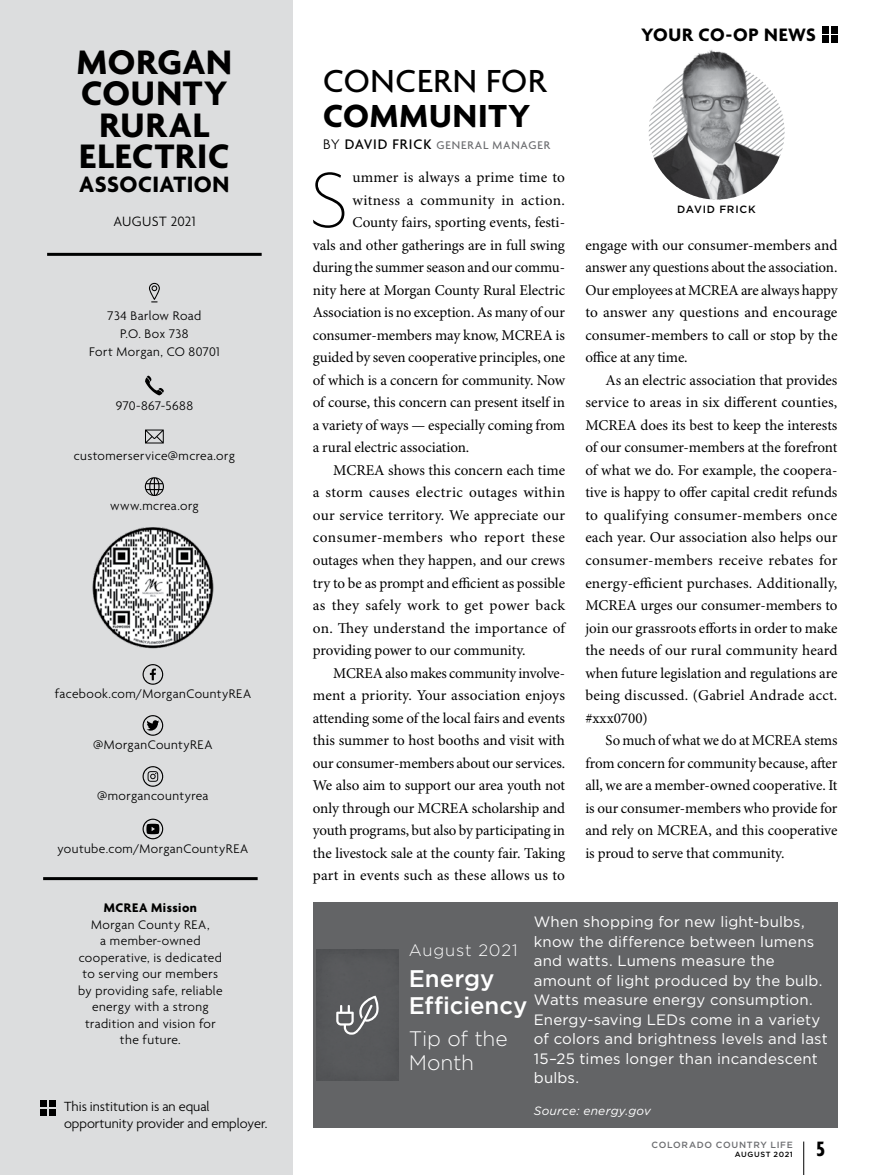
<style>
.page{position:relative;width:878px;height:1175px;background:#fff}
.page>*{position:absolute;margin:0;border:0;box-sizing:border-box;transform-origin:0 0}
.t1{font:100 85.5px "Agenda";color:#000}
.t2{font:700 36.75px/31.5px "Agenda";letter-spacing:.02em;color:#000;text-align:center}
.t3{font:500 34.5px "Agenda";letter-spacing:.025em;color:#000}
.t4{font:700 34.5px "Agenda";letter-spacing:.03em;color:#000}
.t5{font:500 24px/27px "Gotham HTF";color:#fff}
.t6{font:700 24px "Agenda";letter-spacing:.015em;color:#000}
.t7{font:700 condensed 22.5px "Agenda";color:#000}
.t8{font:300 21px/24px "Gotham HTF";letter-spacing:-.01em;color:#fff}
.t9{font:700 19.5px "Agenda";letter-spacing:.03em;color:#000}
.t10{font:300 16.5px "Gotham HTF";letter-spacing:.05em;color:#fff}
.t11{font:15px/22.5px "Minion Pro";letter-spacing:-.005em;color:#000;text-align:justify}
.t12{font:15px/19.5px "Gotham";letter-spacing:.01em;color:#fff}
.t13{font:15px "Minion Pro";letter-spacing:.02em;color:#000}
.t14{font:15px "Minion Pro";letter-spacing:.015em;color:#000}
.t15{font:15px "Minion Pro";letter-spacing:.03em;color:#000}
.t16{font:15px "Minion Pro";letter-spacing:.025em;color:#000}
.t17{font:300 14.7px "Agenda";letter-spacing:.02em;color:#000}
.t18{font:300 14.4px/17.2px "Agenda";color:#000}
.t19{font:300 13.5px/16.5px "Agenda";letter-spacing:.03em;color:#000;text-align:center}
.t20{font:700 13.5px "Agenda";letter-spacing:.035em;color:#000}
.t21{font:500 12px "Agenda";letter-spacing:.07em;color:#6d6e71}
.t22{font:italic 12px "Gotham";letter-spacing:.02em;color:#fff}
.t23{font:500 10.5px "Gotham HTF";letter-spacing:.07em;color:#000}
.t24{font:500 9px "Gotham HTF";letter-spacing:.075em;color:#6d6e71}
.t25{font:500 7.5px "Gotham HTF";letter-spacing:.08em;color:#000}
.s1{font-weight:300;font-size:15px;color:#000}
.s2{font-size:15px;color:#000}
</style>
<div class="page">
<div style="left:0;top:0;width:293px;height:1174px;background:#dcddde"></div>
<img style="left:648px;top:50px;width:136px;height:149px">
<svg style="left:149px;top:283px;width:11px;height:19px"></svg>
<svg style="left:145px;top:376px;width:19px;height:19px"></svg>
<svg style="left:145px;top:429px;width:19px;height:14px"></svg>
<svg style="left:145px;top:477px;width:19px;height:19px"></svg>
<hr style="left:43px;top:877px;width:215px;height:3px;background:#000">
<hr style="left:47px;top:253px;width:215px;height:3px;background:#000">
<img style="left:92px;top:527px;width:122px;height:122px">
<svg style="left:142px;top:664px;width:21px;height:20px"></svg>
<svg style="left:142px;top:715px;width:21px;height:20px"></svg>
<svg style="left:142px;top:766px;width:21px;height:20px"></svg>
<svg style="left:142px;top:818px;width:21px;height:21px"></svg>
<hr style="left:803px;top:1141px;width:1px;height:33px;background:#000">
<div style="left:830px;top:36px;width:7px;height:7px;background:#000"></div>
<div style="left:830px;top:26px;width:7px;height:7px;background:#000"></div>
<div style="left:821px;top:36px;width:7px;height:7px;background:#000"></div>
<div style="left:821px;top:26px;width:7px;height:7px;background:#000"></div>
<div style="left:49px;top:1109px;width:7px;height:7px;background:#000"></div>
<div style="left:49px;top:1100px;width:7px;height:7px;background:#000"></div>
<div style="left:40px;top:1109px;width:7px;height:7px;background:#000"></div>
<div style="left:40px;top:1100px;width:7px;height:7px;background:#000"></div>
<div style="left:313px;top:902px;width:524px;height:225px;background:#636466"></div>
<div style="left:316px;top:949px;width:83px;height:131px;background:#57585a"></div>
<svg style="left:336px;top:995px;width:43px;height:39px"></svg>
<h2 class="t2" style="left:77px;top:48px;width:157px">MORGAN<br>COUNTY<br>RURAL<br>ELECTRIC</h2>
<h3 class="t6" style="left:79px;top:171px;width:152px">ASSOCIATION</h3>
<p class="t17" style="left:113px;top:213px;width:84px">AUGUST 2021</p>
<p class="t19" style="left:89px;top:308px;width:132px;line-height:18px">734 Barlow Road<br>P.O. Box 738<br>Fort Morgan, CO 80701</p>
<p class="t19" style="left:116px;top:399px;width:79px">970-867-5688</p>
<p class="t19" style="left:74px;top:448px;width:162px">customerservice@mcrea.org</p>
<p class="t19" style="left:110px;top:498px;width:90px">www.mcrea.org</p>
<p class="t19" style="left:55px;top:686px;width:198px">facebook.com/MorganCountyREA</p>
<p class="t19" style="left:93px;top:737px;width:121px">@MorganCountyREA</p>
<p class="t19" style="left:97px;top:788px;width:113px">@morgancountyrea</p>
<p class="t19" style="left:58px;top:841px;width:192px">youtube.com/MorganCountyREA</p>
<p class="t20" style="left:104px;top:900px;width:94px">MCREA Mission</p>
<p class="t19" style="left:78px;top:917px;width:146px">Morgan County REA,<br>a member-owned cooperative, is dedicated to serving our members by providing safe, reliable energy with a strong tradition and vision for the future.</p>
<p class="t18" style="left:64px;top:1098px;width:205px">This institution is an equal opportunity provider and employer.</p>
<h3 class="t3" style="left:323px;top:63px;width:225px">CONCERN FOR</h3>
<h3 class="t4" style="left:323px;top:97px;width:209px">COMMUNITY</h3>
<p class="t21" style="left:323px;top:139px;width:228px"><span class="s1">BY</span> <span class="s2">DAVID FRICK</span> GENERAL MANAGER</p>
<h1 class="t1" style="left:309px;top:154px;width:41px">S</h1>
<p class="t11" style="left:352px;top:167px;width:214px">ummer is always a prime time to</p>
<p class="t16" style="left:352px;top:191px;width:214px">witness a community in action.</p>
<p class="t11" style="left:352px;top:212px;width:214px">County fairs, sporting events, festi-</p>
<p class="t11" style="left:313px;top:234px;width:253px">vals and other gatherings are in full swing</p>
<p class="t11" style="left:313px;top:257px;width:253px">during the summer season and our commu-</p>
<p class="t11" style="left:313px;top:279px;width:253px">nity here at Morgan County Rural Electric</p>
<p class="t11" style="left:313px;top:302px;width:253px">Association is no exception. As many of our</p>
<p class="t11" style="left:313px;top:324px;width:253px">consumer-members may know, MCREA is</p>
<p class="t11" style="left:313px;top:347px;width:254px">guided by seven cooperative principles, one</p>
<p class="t11" style="left:313px;top:369px;width:253px">of which is a concern for community. Now</p>
<p class="t11" style="left:313px;top:392px;width:254px">of course, this concern can present itself in</p>
<p class="t11" style="left:313px;top:414px;width:253px">a variety of ways — especially coming from</p>
<p class="t11" style="left:313px;top:437px;width:158px">a rural electric association.</p>
<p class="t11" style="left:333px;top:459px;width:233px">MCREA shows this concern each time</p>
<p class="t13" style="left:313px;top:483px;width:253px">a storm causes electric outages within</p>
<p class="t14" style="left:313px;top:506px;width:253px">our service territory. We appreciate our</p>
<p class="t15" style="left:313px;top:528px;width:253px">consumer-members who report these</p>
<p class="t11" style="left:313px;top:549px;width:254px">outages when they happen, and our crews</p>
<p class="t11" style="left:313px;top:572px;width:253px">try to be as prompt and efficient as possible</p>
<p class="t13" style="left:313px;top:596px;width:254px">as they safely work to get power back</p>
<p class="t11" style="left:313px;top:617px;width:254px">on. They understand the importance of</p>
<p class="t11" style="left:313px;top:639px;width:214px">providing power to our community.</p>
<p class="t11" style="left:333px;top:662px;width:233px">MCREA also makes community involve-</p>
<p class="t11" style="left:313px;top:684px;width:254px">ment a priority. Your association enjoys</p>
<p class="t11" style="left:313px;top:707px;width:253px">attending some of the local fairs and events</p>
<p class="t11" style="left:313px;top:729px;width:253px">this summer to host booths and visit with</p>
<p class="t11" style="left:313px;top:752px;width:254px">our consumer-members about our services.</p>
<p class="t11" style="left:313px;top:774px;width:254px">We also aim to support our area youth not</p>
<p class="t11" style="left:313px;top:797px;width:253px">only through our MCREA scholarship and</p>
<p class="t11" style="left:313px;top:819px;width:254px">youth programs, but also by participating in</p>
<p class="t11" style="left:313px;top:842px;width:254px">the livestock sale at the county fair. Taking</p>
<p class="t11" style="left:313px;top:864px;width:254px">part in events such as these allows us to</p>
<h3 class="t9" style="left:641px;top:24px;width:176px">YOUR CO-OP NEWS</h3>
<p class="t23" style="left:677px;top:203px;width:80px">DAVID FRICK</p>
<p class="t11" style="left:585px;top:234px;width:254px">engage with our consumer-members and answer any questions about the association.<br>Our employees at MCREA are always happy to answer any questions and encourage consumer-members to call or stop by the office at any time.</p>
<p class="t11" style="left:585px;top:369px;width:254px;text-indent:20px">As an electric association that provides service to areas in six different counties, MCREA does its best to keep the interests of our consumer-members at the forefront of what we do. For example, the coopera&shy;tive is happy to offer capital credit refunds to qualifying consumer-members once each year. Our association also helps our consumer-members receive rebates for energy-efficient purchases. Additionally, MCREA urges our consumer-members to join our grassroots efforts in order to make the needs of our rural community heard when future legislation and regulations are being discussed. (Gabriel Andrade acct. #xxx0700)</p>
<p class="t11" style="left:585px;top:729px;width:254px;text-indent:20px">So much of what we do at MCREA stems from concern for community because, after all, we are a member-owned cooperative. It is our consumer-members who provide for and rely on MCREA, and this cooperative is proud to serve that community.</p>
<p class="t12" style="left:534px;top:912px;width:295px">When shopping for new light-bulbs, know the difference between lumens and watts. Lumens measure the amount of light produced by the bulb.<br>Watts measure energy consumption.<br>Energy-saving LEDs come in a variety of colors and brightness levels and last<br>15–25 times longer than incandescent bulbs.</p>
<p class="t22" style="left:534px;top:1103px;width:119px">Source: energy.gov</p>
<p class="t10" style="left:409px;top:941px;width:110px">August 2021</p>
<h3 class="t5" style="left:409px;top:964px;width:120px">Energy<br>Efficiency</h3>
<h3 class="t8" style="left:409px;top:1026px;width:100px">Tip of the<br>Month</h3>
<p class="t24" style="left:651px;top:1140px;width:143px">COLORADO COUNTRY LIFE</p>
<p class="t25" style="left:734px;top:1150px;width:59px">AUGUST 2021</p>
<h3 class="t7" style="left:816px;top:1136px;width:10px">5</h3>
</div>
